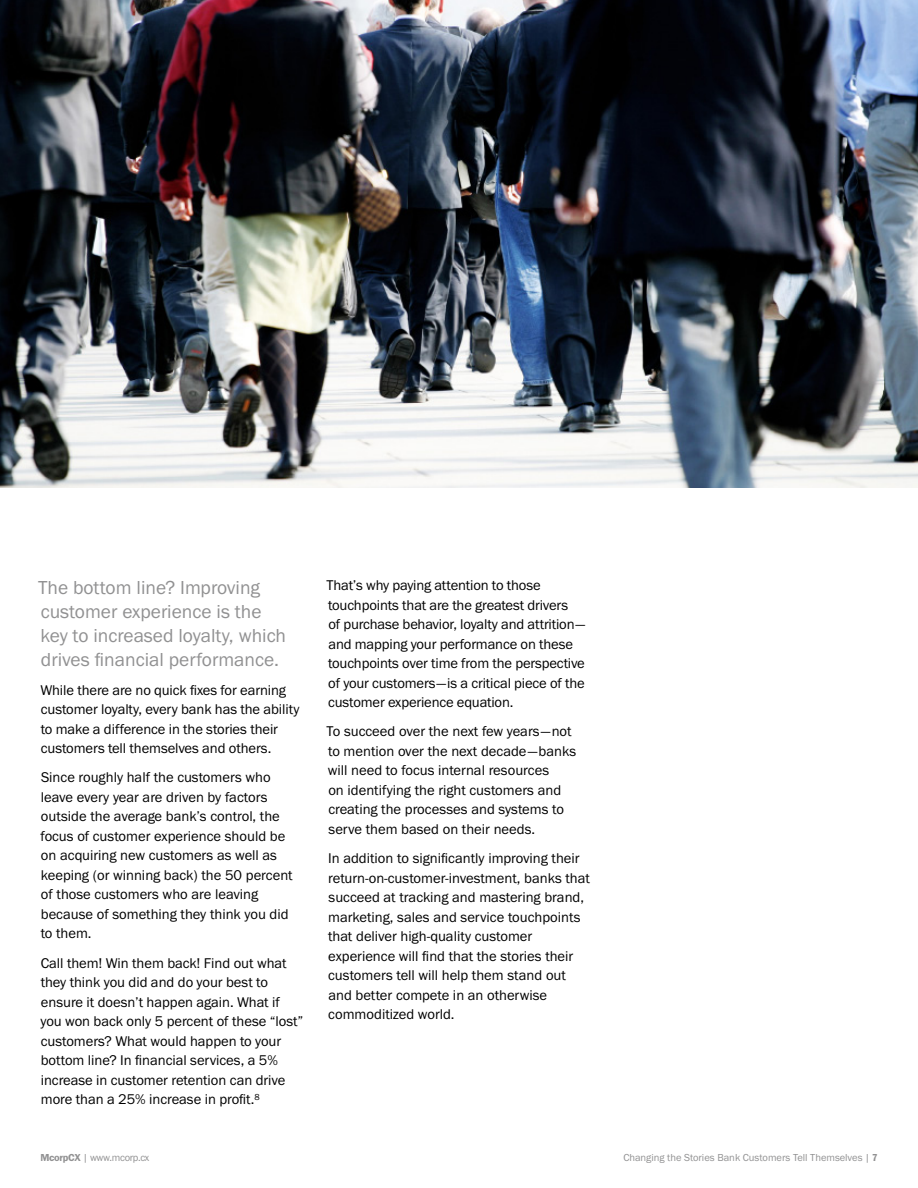
<style>
.page{position:relative;width:918px;height:1188px;background:#fff}
.page>*{position:absolute;margin:0;border:0;box-sizing:border-box;transform-origin:0 0}
.t1{font:19.5px/24px "Franklin Gothic URW Boo";color:#919192}
.t2{font:14.7px/19.5px "Franklin Gothic URW Boo";letter-spacing:-.005em;color:#000}
.t3{font:10.5px "Franklin Gothic URW Boo";color:#919192}
.t4{font:10.5px "Franklin Gothic URW Boo";letter-spacing:-.03em;color:#919192}
.s1{font-family:"Franklin Gothic URW Dem"}
.s2{font-family:"Franklin Gothic URW Con Dem"}
</style>
<div class="page">
<img style="left:0;top:0;width:918px;height:488px">
<h1 class="t1" style="left:38px;top:575px;width:249px">The bottom line? Improving customer experience is the key to increased loyalty, which drives financial performance.</h1>
<p class="t2" style="left:40px;top:680px;width:261px">While there are no quick fixes for earning customer loyalty, every bank has the ability to make a difference in the stories their customers tell themselves and others.</p>
<p class="t2" style="left:41px;top:768px;width:254px">Since roughly half the customers who leave every year are driven by factors outside the average bank’s control, the focus of customer experience should be on acquiring new customers as well as keeping (or winning back) the 50 percent of those customers who are leaving because of something they think you did to them.</p>
<p class="t2" style="left:41px;top:953px;width:264px">Call them! Win them back! Find out what they think you did and do your best to ensure it doesn’t happen again. What if you won back only 5 percent of these “lost” customers? What would happen to your bottom line? In financial services, a 5% increase in customer retention can drive more than a 25% increase in profit.<sup>8</sup></p>
<p class="t2" style="left:327px;top:575px;width:260px">That’s why paying attention to those touchpoints that are the greatest drivers<br>of purchase behavior, loyalty and attrition— and mapping your performance on these touchpoints over time from the perspective of your customers—is a critical piece of the customer experience equation.</p>
<p class="t2" style="left:327px;top:722px;width:251px">To succeed over the next few years—not to mention over the next decade—banks will need to focus internal resources<br>on identifying the right customers and creating the processes and systems to serve them based on their needs.</p>
<p class="t2" style="left:328px;top:848px;width:263px">In addition to significantly improving their return-on-customer-investment, banks that succeed at tracking and mastering brand, marketing, sales and service touchpoints that deliver high-quality customer experience will find that the stories their customers tell will help them stand out and better compete in an otherwise commoditized world.</p>
<p class="t4" style="left:40px;top:1150px;width:110px"><span class="s1">McorpCX</span> | www.mcorp.cx</p>
<p class="t3" style="left:623px;top:1150px;width:256px">Changing the Stories Bank Customers Tell Themselves | <span class="s2">7</span></p>
</div>
